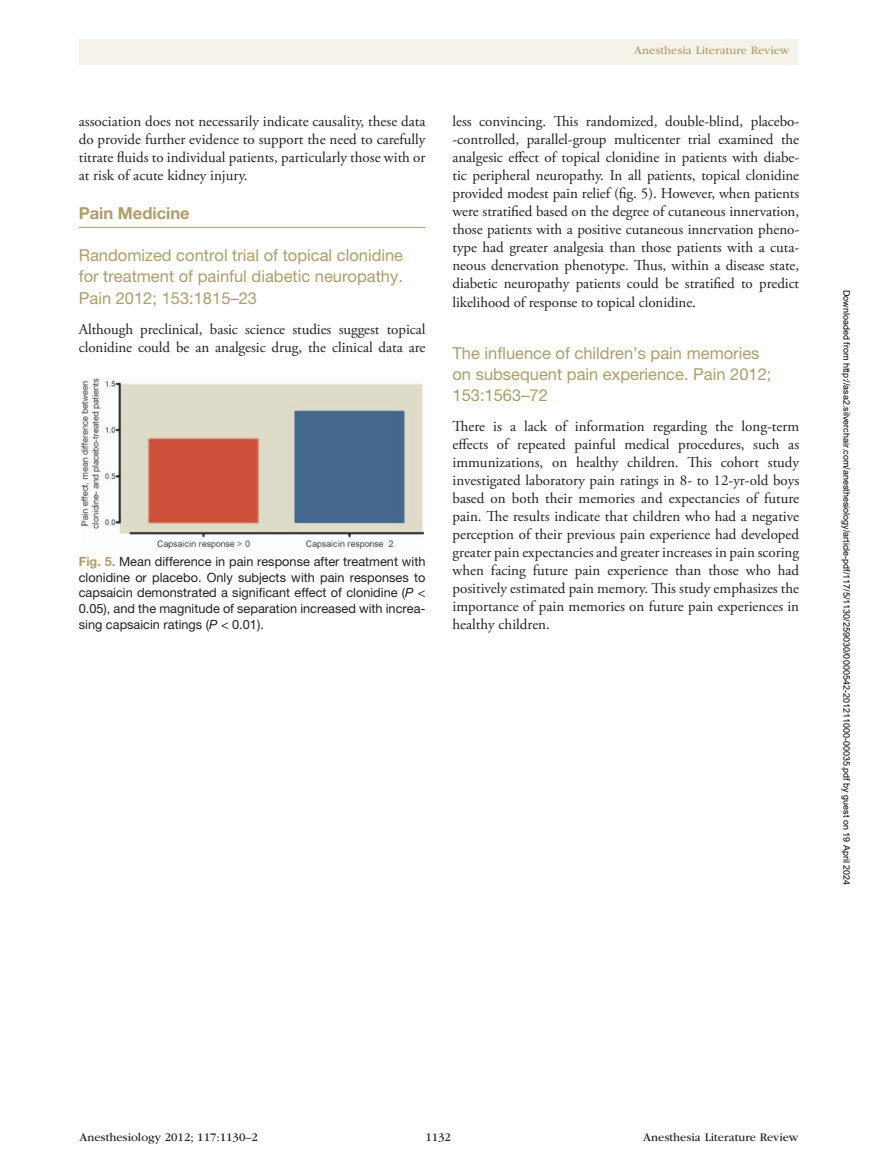
<style>
.page{position:relative;width:878px;height:1175px;background:#fff}
.page>*{position:absolute;margin:0;border:0;box-sizing:border-box;transform-origin:0 0}
.BHeadAfterAHead{font:16.5px/21px "Helvetica Neue";color:#ac9d69;text-align:justify}
.AHead{font:700 16.5px "Helvetica Neue";color:#ac9d69}
.Text{font:15px/18px "Adobe Garamond Pro";letter-spacing:-.005em;color:#231f20;text-align:justify}
.Figure_Legend{font:12.75px/15.8px "Helvetica Neue";color:#231f20;text-align:justify}
.t1{font:12px "ITC Garamond Std";color:#231f20}
.t2{font:12px "ITC Garamond Std";color:#ac9d69}
.t3{font:9px "Arial";color:#000}
.s1{font-weight:700;color:#ac9d69}
.s2{font-style:italic}
</style>
<div class="page">
<div style="left:79px;top:39px;width:718px;height:25px;background:#f5f2ea"></div>
<hr style="left:79px;top:227px;width:346px;height:1px;background:#ac9d69">
<img style="left:81px;top:379px;width:342px;height:169px">
<p class="Text" style="left:79px;top:113px;width:348px">association does not necessarily indicate causality, these data do provide further evidence to support the need to carefully titrate fluids to individual patients, particularly those with or at risk of acute kidney injury.</p>
<p class="AHead" style="left:79px;top:203px;width:112px">Pain Medicine</p>
<p class="BHeadAfterAHead" style="left:79px;top:245px;width:326px">Randomized control trial of topical clonidine for treatment of painful diabetic neuropathy.<br>Pain 2012; 153:1815–23</p>
<p class="Text" style="left:79px;top:320px;width:348px">Although preclinical, basic science studies suggest topical clonidine could be an analgesic drug, the clinical data are</p>
<p class="Figure_Legend" style="left:79px;top:553px;width:348px"><span class="s1">Fig. 5.</span> Mean difference in pain response after treatment with clonidine or placebo. Only subjects with pain responses to capsaicin demonstrated a significant effect of clonidine (<span class="s2">P</span> &lt; 0.05), and the magnitude of separation increased with increa&shy;sing capsaicin ratings (<span class="s2">P</span> &lt; 0.01).</p>
<p class="t2" style="left:634px;top:44px;width:157px">Anesthesia Literature Review</p>
<p class="Text" style="left:452px;top:113px;width:348px">less convincing. This randomized, double-blind, placebo--controlled, parallel-group multicenter trial examined the analgesic effect of topical clonidine in patients with diabe&shy;tic peripheral neuropathy. In all patients, topical clonidine provided modest pain relief (fig. 5). However, when patients were stratified based on the degree of cutaneous innervation, those patients with a positive cutaneous innervation pheno&shy;type had greater analgesia than those patients with a cuta&shy;neous denervation phenotype. Thus, within a disease state, diabetic neuropathy patients could be stratified to predict likelihood of response to topical clonidine.</p>
<p class="BHeadAfterAHead" style="left:452px;top:342px;width:320px;text-align:left">The influence of children’s pain memories on subsequent pain experience. Pain 2012;<br>153:1563–72</p>
<p class="Text" style="left:452px;top:418px;width:348px">There is a lack of information regarding the long-term effects of repeated painful medical procedures, such as immunizations, on healthy children. This cohort study investigated laboratory pain ratings in 8- to 12-yr-old boys based on both their memories and expectancies of future pain. The results indicate that children who had a negative perception of their previous pain experience had developed greater pain expectancies and greater increases in pain scoring when facing future pain experience than those who had positively estimated pain memory. This study emphasizes the importance of pain memories on future pain experiences in healthy children.</p>
<p class="t3" style="left:850px;top:290px;width:597px;rotate:90deg">Downloaded from http://asa2.silverchair.com/anesthesiology/article-pdf/117/5/1130/259030/0000542-201211000-00035.pdf by guest on 19 April 2024</p>
<p class="t1" style="left:80px;top:1130px;width:180px">Anesthesiology 2012; 117:1130–2</p>
<p class="t1" style="left:425px;top:1130px;width:27px">1132</p>
<p class="t1" style="left:643px;top:1130px;width:157px">Anesthesia Literature Review</p>
</div>
